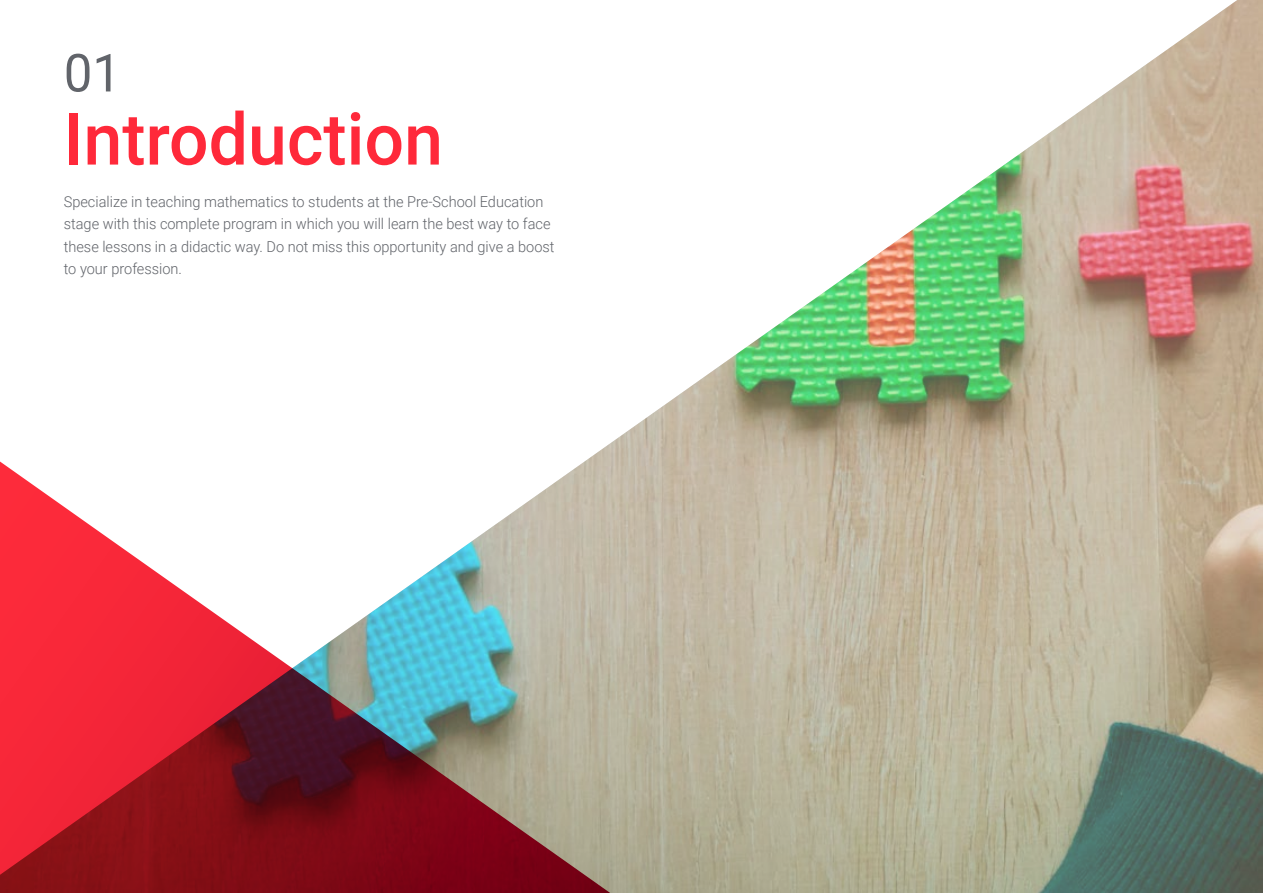
<style>
.page{position:relative;width:1263px;height:893px;background:#fff}
.page>*{position:absolute;margin:0;border:0;box-sizing:border-box;transform-origin:0 0}
.t1{font:500 72px "Roboto";color:#ff293a}
.t2{font:52.5px "Roboto";color:#61646a}
.t3{font:300 15px/22.5px "Roboto";color:#61646a}
</style>
<div class="page">
<img style="left:607px;top:0;width:656px;height:893px">
<svg style="left:0;top:446px;width:640px;height:447px"></svg>
<h2 class="t2" style="left:64px;top:36px;width:59px">01</h2>
<h1 class="t1" style="left:64px;top:89px;width:381px">Introduction</h1>
<p class="t3" style="left:64px;top:190px;width:492px">Specialize in teaching mathematics to students at the Pre-School Education stage with this complete program in which you will learn the best way to face these lessons in a didactic way. Do not miss this opportunity and give a boost to your profession.</p>
</div>
